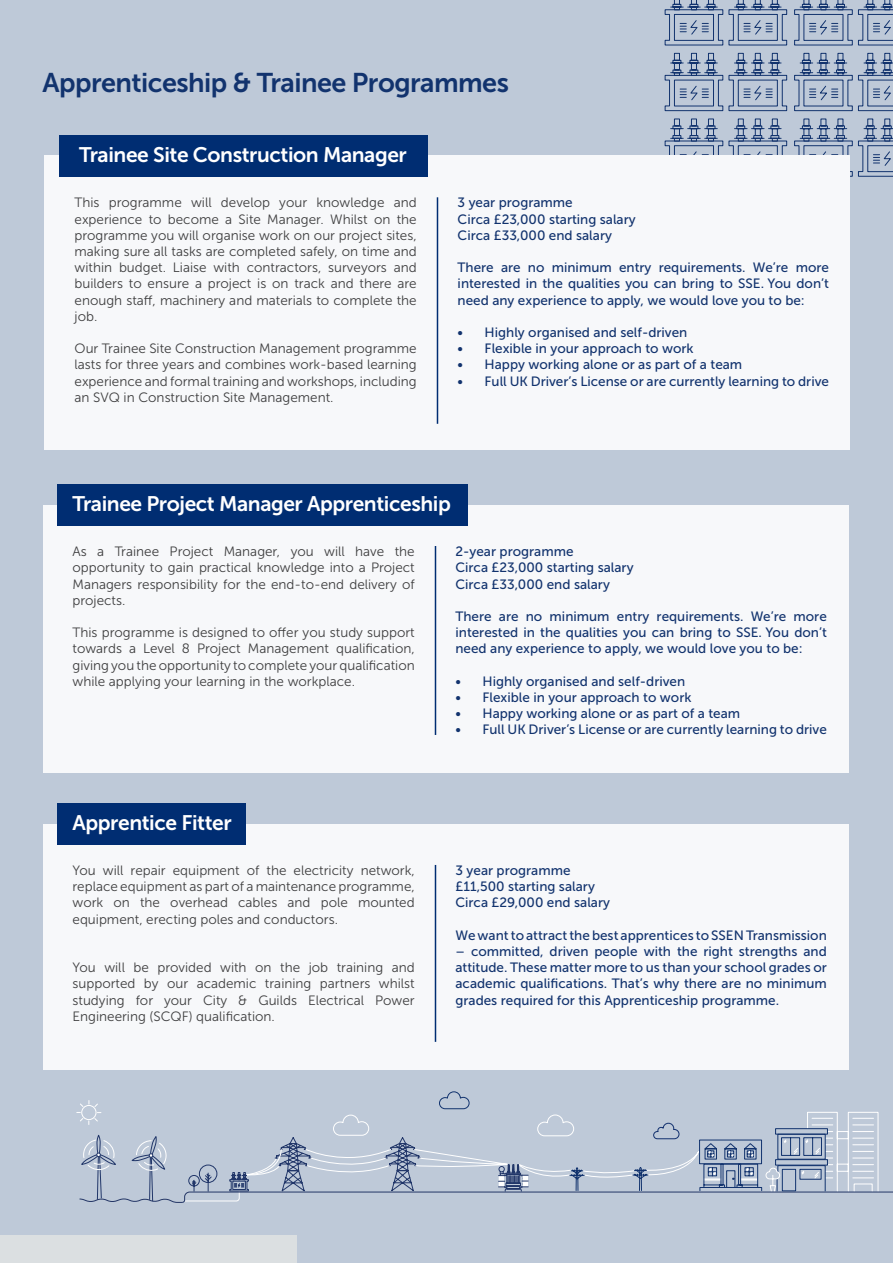
<style>
.page{position:relative;width:893px;height:1263px;background:#bec9d8}
.page>*{position:absolute;margin:0;border:0;box-sizing:border-box;transform-origin:0 0}
.Page_Title{font:27px "Museo Sans 700";letter-spacing:-.02em;color:#12336e}
.Page_Title-2{font:21px "Museo Sans 700";letter-spacing:-.02em;color:#fff}
.Body_Text{font:13.5px/16.2px "Museo Sans 300";color:#3e3e3f;text-align:justify}
.Body_Text-2{font:13.5px/16.2px "Museo Sans 500";color:#12336e;text-align:justify}
</style>
<div class="page">
<svg style="left:665px;top:0;width:58px;height:45px"></svg>
<svg style="left:729px;top:0;width:58px;height:45px"></svg>
<svg style="left:794px;top:0;width:99px;height:45px"></svg>
<svg style="left:665px;top:53px;width:58px;height:58px"></svg>
<svg style="left:729px;top:53px;width:58px;height:58px"></svg>
<svg style="left:794px;top:53px;width:99px;height:58px"></svg>
<svg style="left:665px;top:119px;width:58px;height:37px"></svg>
<svg style="left:729px;top:119px;width:58px;height:37px"></svg>
<svg style="left:794px;top:119px;width:99px;height:58px"></svg>
<svg style="left:79px;top:1091px;width:814px;height:112px"></svg>
<div style="left:45px;top:156px;width:805px;height:294px;background:#f7f8fa"></div>
<div style="left:59px;top:135px;width:368px;height:41px;background:#002d72"></div>
<div style="left:0;top:1236px;width:296px;height:27px;background:#dbdfe1"></div>
<hr style="left:437px;top:197px;width:1px;height:227px;background:#002d72">
<div style="left:43px;top:505px;width:805px;height:267px;background:#f7f8fa"></div>
<div style="left:57px;top:484px;width:410px;height:41px;background:#002d72"></div>
<hr style="left:435px;top:546px;width:1px;height:189px;background:#002d72">
<div style="left:43px;top:823px;width:805px;height:246px;background:#f7f8fa"></div>
<div style="left:57px;top:803px;width:189px;height:41px;background:#002d72"></div>
<hr style="left:435px;top:865px;width:1px;height:177px;background:#002d72">
<p class="Page_Title" style="left:43px;top:67px;width:468px">Apprenticeship &amp; Trainee Programmes</p>
<p class="Page_Title-2" style="left:79px;top:143px;width:329px">Trainee Site Construction Manager</p>
<p class="Body_Text" style="left:75px;top:195px;width:344px">This programme will develop your knowledge and experience to become a Site Manager. Whilst on the programme you will organise work on our project sites, making sure all tasks are completed safely, on time and within budget. Liaise with contractors, surveyors and builders to ensure a project is on track and there are enough staff, machinery and materials to complete the job.</p>
<p class="Body_Text" style="left:75px;top:341px;width:344px">Our Trainee Site Construction Management programme lasts for three years and combines work-based learning experience and formal training and workshops, including an SVQ in Construction Site Management.</p>
<p class="Body_Text-2" style="left:458px;top:195px;width:117px">3 year programme</p>
<p class="Body_Text-2" style="left:458px;top:211px;width:180px">Circa £23,000 starting salary</p>
<p class="Body_Text-2" style="left:458px;top:227px;width:156px">Circa £33,000 end salary</p>
<p class="Body_Text-2" style="left:458px;top:260px;width:373px">There are no minimum entry requirements. We’re more interested in the qualities you can bring to SSE. You don’t need any experience to apply, we would love you to be:</p>
<p class="Body_Text-2" style="left:458px;top:324px;width:231px">• Highly organised and self-driven</p>
<p class="Body_Text-2" style="left:458px;top:341px;width:238px">• Flexible in your approach to work</p>
<p class="Body_Text-2" style="left:458px;top:357px;width:286px">• Happy working alone or as part of a team</p>
<p class="Body_Text-2" style="left:458px;top:373px;width:373px">• Full UK Driver’s License or are currently learning to drive</p>
<p class="Page_Title-2" style="left:73px;top:492px;width:380px">Trainee Project Manager Apprenticeship</p>
<p class="Body_Text" style="left:73px;top:543px;width:344px">As a Trainee Project Manager, you will have the opportunity to gain practical knowledge into a Project Managers responsibility for the end-to-end delivery of projects.</p>
<p class="Body_Text" style="left:73px;top:624px;width:344px">This programme is designed to offer you study support towards a Level 8 Project Management qualification, giving you the opportunity to complete your qualification while applying your learning in the workplace.</p>
<p class="Page_Title-2" style="left:73px;top:811px;width:161px">Apprentice Fitter</p>
<p class="Body_Text" style="left:73px;top:862px;width:344px">You will repair equipment of the electricity network, replace equipment as part of a maintenance programme, work on the overhead cables and pole mounted equipment, erecting poles and conductors.</p>
<p class="Body_Text" style="left:73px;top:960px;width:344px">You will be provided with on the job training and supported by our academic training partners whilst studying for your City &amp; Guilds Electrical Power Engineering (SCQF) qualification.</p>
<p class="Body_Text-2" style="left:455px;top:543px;width:120px">2-year programme</p>
<p class="Body_Text-2" style="left:455px;top:560px;width:180px">Circa £23,000 starting salary</p>
<p class="Body_Text-2" style="left:455px;top:576px;width:156px">Circa £33,000 end salary</p>
<p class="Body_Text-2" style="left:455px;top:608px;width:373px">There are no minimum entry requirements. We’re more interested in the qualities you can bring to SSE. You don’t need any experience to apply, we would love you to be:</p>
<p class="Body_Text-2" style="left:455px;top:673px;width:231px">• Highly organised and self-driven</p>
<p class="Body_Text-2" style="left:455px;top:689px;width:238px">• Flexible in your approach to work</p>
<p class="Body_Text-2" style="left:455px;top:705px;width:286px">• Happy working alone or as part of a team</p>
<p class="Body_Text-2" style="left:455px;top:722px;width:373px">• Full UK Driver’s License or are currently learning to drive</p>
<p class="Body_Text-2" style="left:455px;top:862px;width:117px">3 year programme</p>
<p class="Body_Text-2" style="left:455px;top:878px;width:141px">£11,500 starting salary</p>
<p class="Body_Text-2" style="left:455px;top:895px;width:156px">Circa £29,000 end salary</p>
<p class="Body_Text-2" style="left:455px;top:927px;width:373px">We want to attract the best apprentices to SSEN Transmission</p>
<p class="Body_Text-2" style="left:455px;top:943px;width:373px">– committed, driven people with the right strengths and attitude. These matter more to us than your school grades or academic qualifications. That’s why there are no minimum grades required for this Apprenticeship programme.</p>
</div>
